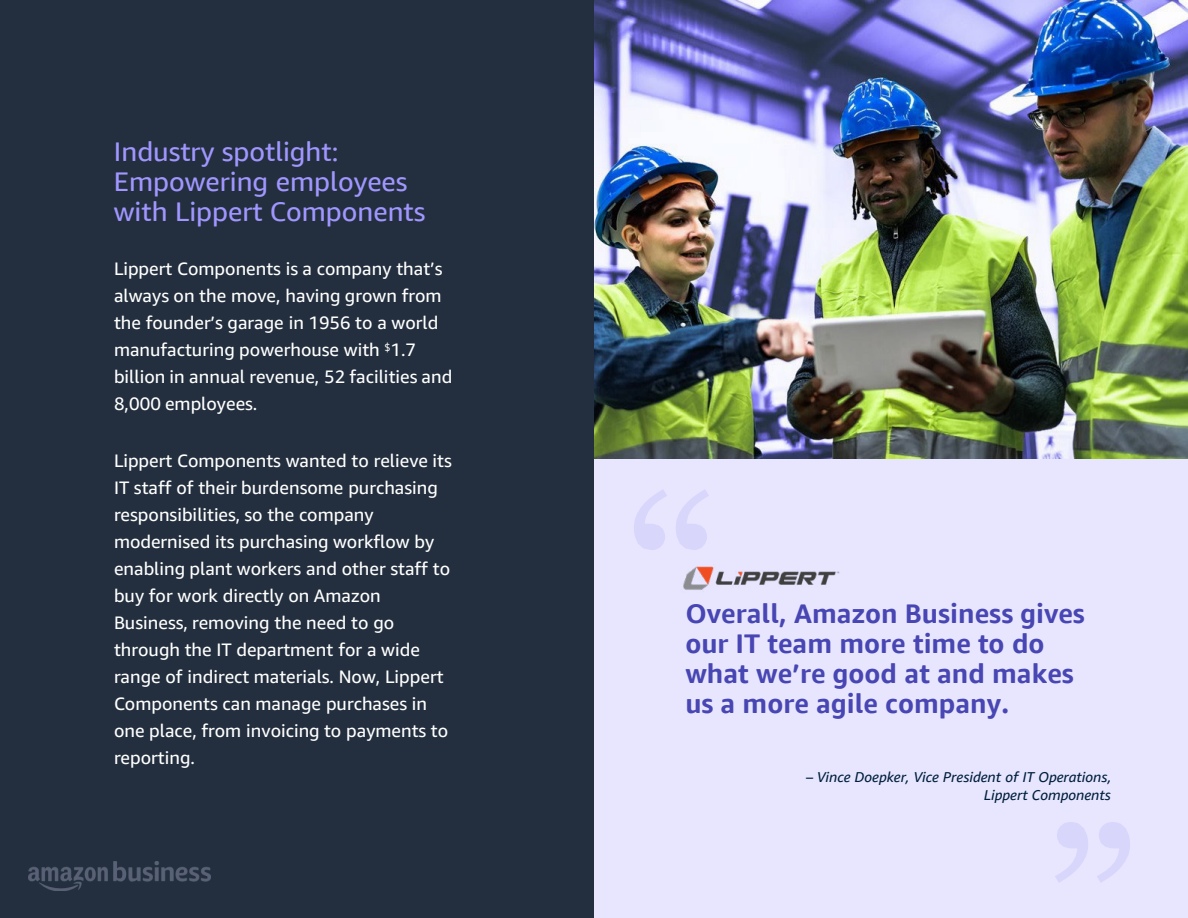
<style>
.page{position:relative;width:1188px;height:918px;background:#fff}
.page>*{position:absolute;margin:0;border:0;box-sizing:border-box;transform-origin:0 0}
.t1{font:700 27px/30px "Amazon Ember Display";color:#4746b3}
.t2{font:27px/30px "Amazon Ember Display";color:#a096ff}
.t3{font:18px/27px "Amazon Ember";color:#fff}
.t4{font:italic 14.25px/17.1px "Amazon Ember";color:#001f3c;text-align:right}
.s1{font-style:normal}
</style>
<div class="page">
<div style="left:594px;top:459px;width:594px;height:459px;background:#e8e6ff"></div>
<div style="left:0;top:0;width:594px;height:918px;background:#232f3e"></div>
<svg style="left:634px;top:490px;width:33px;height:60px"></svg>
<svg style="left:676px;top:490px;width:33px;height:60px"></svg>
<svg style="left:1097px;top:822px;width:33px;height:60px"></svg>
<svg style="left:1055px;top:822px;width:33px;height:60px"></svg>
<img style="left:594px;top:0;width:594px;height:459px">
<img style="left:28px;top:862px;width:183px;height:29px">
<img style="left:683px;top:566px;width:157px;height:24px">
<p class="t2" style="left:114px;top:137px;width:313px">Industry spotlight:<br>Empowering employees with Lippert Components</p>
<p class="t3" style="left:114px;top:255px;width:340px">Lippert Components is a company that’s always on the move, having grown from the founder’s garage in 1956 to a world manufacturing powerhouse with <sup>$</sup>1.7 billion in annual revenue, 52 facilities and 8,000 employees.</p>
<p class="t3" style="left:114px;top:447px;width:339px">Lippert Components wanted to relieve its IT staff of their burdensome purchasing responsibilities, so the company modernised its purchasing workflow by enabling plant workers and other staff to buy for work directly on Amazon Business, removing the need to go through the IT department for a wide range of indirect materials. Now, Lippert Components can manage purchases in one place, from invoicing to payments to reporting.</p>
<p class="t1" style="left:685px;top:598px;width:401px">Overall, Amazon Business gives our IT team more time to do what we’re good at and makes us a more agile company.</p>
<p class="t4" style="left:806px;top:769px;width:306px"><span class="s1">–</span> Vince Doepker, Vice President of IT Operations,<br>Lippert Components</p>
</div>
